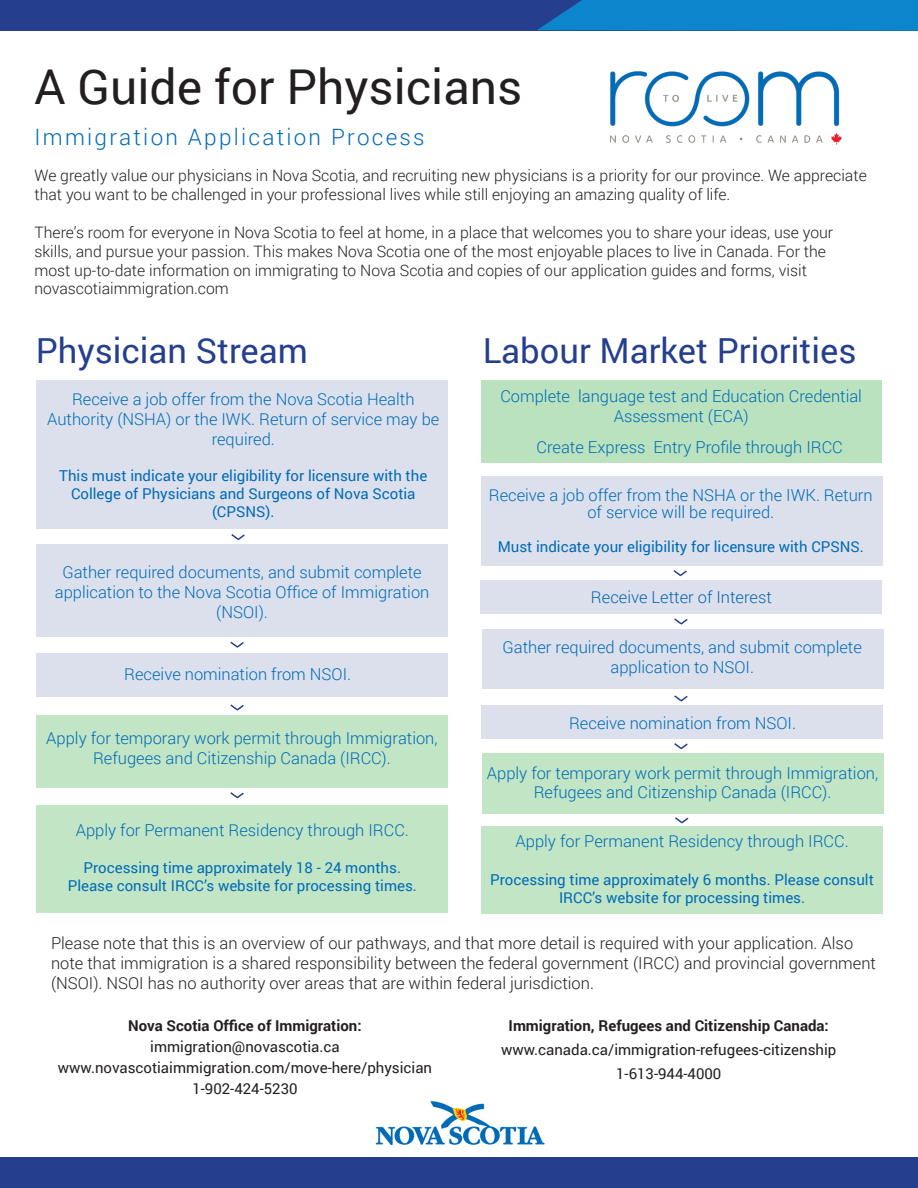
<style>
.page{position:relative;width:918px;height:1188px;background:#fff}
.page>*{position:absolute;margin:0;border:0;box-sizing:border-box;transform-origin:0 0}
.t1{font:48px "Roboto";color:#231f20}
.t2{font:34.5px "Roboto";color:#253f8e}
.t3{font:300 22.5px "Roboto";letter-spacing:.1em;color:#006bb7}
.t4{font:300 16.5px/19.8px "Roboto";color:#006bb7;text-align:center}
.t5{font:300 16.5px/19.8px "Roboto";color:#231f20}
.t6{font:300 15.75px/18.9px "Roboto";color:#231f20}
.t7{font:15px/18px "Roboto";color:#006bb7;text-align:center}
.t8{font:15px "Roboto";color:#231f20}
.t9{font:700 15px "Roboto";color:#231f20}
</style>
<div class="page">
<div style="left:36px;top:715px;width:412px;height:73px;background:#c2e5c5"></div>
<div style="left:37px;top:805px;width:411px;height:108px;background:#c2e5c5"></div>
<div style="left:37px;top:544px;width:411px;height:92px;background:#dce0ed"></div>
<div style="left:36px;top:380px;width:412px;height:149px;background:#dce0ed"></div>
<img style="left:610px;top:71px;width:232px;height:74px">
<div style="left:481px;top:476px;width:402px;height:90px;background:#dce0ed"></div>
<div style="left:481px;top:380px;width:400px;height:83px;background:#bae2be"></div>
<svg style="left:674px;top:618px;width:14px;height:7px"></svg>
<div style="left:482px;top:754px;width:401px;height:60px;background:#c2e5c5"></div>
<div style="left:482px;top:629px;width:401px;height:60px;background:#dce0ed"></div>
<svg style="left:675px;top:817px;width:14px;height:7px"></svg>
<div style="left:481px;top:706px;width:402px;height:33px;background:#dce0ed"></div>
<svg style="left:674px;top:743px;width:14px;height:7px"></svg>
<svg style="left:674px;top:695px;width:14px;height:7px"></svg>
<div style="left:481px;top:827px;width:402px;height:87px;background:#c2e5c5"></div>
<div style="left:0;top:0;width:918px;height:30px;background:#253f8e"></div>
<svg style="left:537px;top:0;width:381px;height:31px;background:#0e7fc7"></svg>
<div style="left:0;top:1158px;width:918px;height:30px;background:#253f8e"></div>
<div style="left:37px;top:653px;width:411px;height:44px;background:#dce0ed"></div>
<svg style="left:231px;top:534px;width:14px;height:7px"></svg>
<svg style="left:230px;top:641px;width:14px;height:7px"></svg>
<svg style="left:230px;top:704px;width:14px;height:7px"></svg>
<svg style="left:230px;top:792px;width:14px;height:7px"></svg>
<img style="left:375px;top:1101px;width:170px;height:45px">
<div style="left:480px;top:580px;width:402px;height:34px;background:#dce0ed"></div>
<svg style="left:673px;top:570px;width:14px;height:7px"></svg>
<p class="t1" style="left:34px;top:54px;width:489px">A Guide for Physicians</p>
<p class="t3" style="left:34px;top:121px;width:392px">Immigration Application Process</p>
<p class="t6" style="left:34px;top:165px;width:834px">We greatly value our physicians in Nova Scotia, and recruiting new physicians is a priority for our province. We appreciate that you want to be challenged in your professional lives while still enjoying an amazing quality of life.</p>
<p class="t6" style="left:34px;top:222px;width:800px">There’s room for everyone in Nova Scotia to feel at home, in a place that welcomes you to share your ideas, use your skills, and pursue your passion. This makes Nova Scotia one of the most enjoyable places to live in Canada. For the most up-to-date information on immigrating to Nova Scotia and copies of our application guides and forms, visit novascotiaimmigration.com</p>
<p class="t2" style="left:483px;top:327px;width:375px">Labour Market Priorities</p>
<p class="t2" style="left:36px;top:327px;width:274px">Physician Stream</p>
<p class="t4" style="left:47px;top:389px;width:394px">Receive a job offer from the Nova Scotia Health<br>Authority (NSHA) or the IWK. Return of service may be required.</p>
<p class="t7" style="left:59px;top:466px;width:370px">This must indicate your eligibility for licensure with the<br>College of Physicians and Surgeons of Nova Scotia (CPSNS).</p>
<p class="t4" style="left:500px;top:386px;width:363px">Complete language test and Education Credential<br>Assessment (ECA)</p>
<p class="t4" style="left:537px;top:437px;width:308px">Create Express Entry Profile through IRCC</p>
<p class="t4" style="left:489px;top:487px;width:385px;line-height:16.5px">Receive a job offer from the NSHA or the IWK. Return of service will be required.</p>
<p class="t7" style="left:498px;top:537px;width:368px">Must indicate your eligibility for licensure with CPSNS.</p>
<p class="t4" style="left:55px;top:562px;width:376px">Gather required documents, and submit complete application to the Nova Scotia Office of Immigration (NSOI).</p>
<p class="t4" style="left:124px;top:663px;width:228px">Receive nomination from NSOI.</p>
<p class="t4" style="left:46px;top:728px;width:393px">Apply for temporary work permit through Immigration,<br>Refugees and Citizenship Canada (IRCC).</p>
<p class="t4" style="left:76px;top:819px;width:335px">Apply for Permanent Residency through IRCC.</p>
<p class="t7" style="left:84px;top:859px;width:319px">Processing time approximately 18 - 24 months.</p>
<p class="t7" style="left:68px;top:877px;width:351px">Please consult IRCC’s website for processing times.</p>
<p class="t4" style="left:591px;top:587px;width:182px">Receive Letter of Interest</p>
<p class="t4" style="left:503px;top:637px;width:361px">Gather required documents, and submit complete application to NSOI.</p>
<p class="t4" style="left:569px;top:713px;width:228px">Receive nomination from NSOI.</p>
<p class="t4" style="left:487px;top:762px;width:393px">Apply for temporary work permit through Immigration,<br>Refugees and Citizenship Canada (IRCC).</p>
<p class="t4" style="left:516px;top:831px;width:335px">Apply for Permanent Residency through IRCC.</p>
<p class="t7" style="left:490px;top:870px;width:385px">Processing time approximately 6 months. Please consult<br>IRCC’s website for processing times.</p>
<p class="t5" style="left:51px;top:933px;width:827px">Please note that this is an overview of our pathways, and that more detail is required with your application. Also note that immigration is a shared responsibility between the federal government (IRCC) and provincial government (NSOI). NSOI has no authority over areas that are within federal jurisdiction.</p>
<p class="t9" style="left:128px;top:1015px;width:235px">Nova Scotia Office of Immigration:</p>
<p class="t8" style="left:150px;top:1036px;width:191px">immigration@novascotia.ca</p>
<p class="t8" style="left:58px;top:1057px;width:376px">www.novascotiaimmigration.com/move-here/physician</p>
<p class="t8" style="left:192px;top:1078px;width:107px">1-902-424-5230</p>
<p class="t9" style="left:509px;top:1015px;width:322px">Immigration, Refugees and Citizenship Canada:</p>
<p class="t8" style="left:501px;top:1039px;width:337px">www.canada.ca/immigration-refugees-citizenship</p>
<p class="t8" style="left:616px;top:1063px;width:107px">1-613-944-4000</p>
</div>
